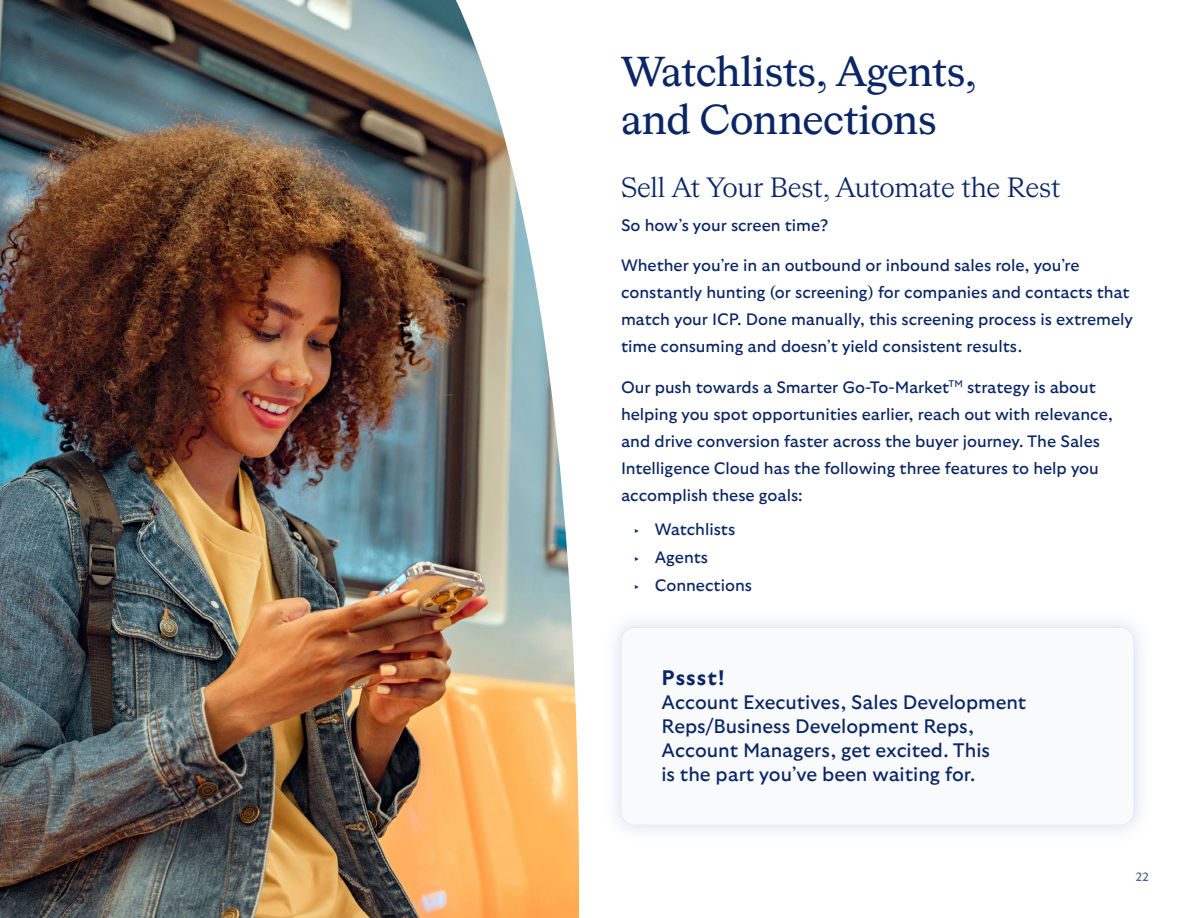
<style>
.page{position:relative;width:1188px;height:918px;background:#fff}
.page>*{position:absolute;margin:0;border:0;box-sizing:border-box;transform-origin:0 0}
.Section_Title{font:500 40.5px/48.6px "HW Cigars";letter-spacing:-.01em;color:#0b2666}
.Subheading{font:27px "HW Cigars";letter-spacing:-.015em;color:#0b2666}
.did_you_know_box{font:700 21px "GT Ultra";letter-spacing:.055em;color:#0b2666}
.did_you_know_box-2{font:19.5px/24px "GT Ultra";color:#0b2666}
.Body_Copy_Style{font:16.5px/27px "GT Ultra";color:#0b2666}
.t1{font:12px "GT Ultra";color:#4f6391}
.s1{font-family:"HW Cigars"}
</style>
<div class="page">
<img style="left:0;top:0;width:580px;height:918px">
<div style="left:602px;top:608px;width:551px;height:236px;background:#f9fafc"></div>
<div style="left:621px;top:627px;width:513px;height:198px;border:1px solid #e3e9f2;border-radius:14px"></div>
<p class="Section_Title" style="left:621px;top:45px;width:357px">Watchlists, Agents, and Connections</p>
<p class="Subheading" style="left:621px;top:169px;width:441px">Sell At Your Best, Automate the Rest</p>
<p class="Body_Copy_Style" style="left:621px;top:212px;width:209px">So how’s your screen time?</p>
<p class="Body_Copy_Style" style="left:621px;top:252px;width:514px">Whether you’re in an outbound or inbound sales role, you’re constantly hunting (or screening) for companies and contacts that match your ICP. Done manually, this screening process is extremely time consuming and doesn’t yield consistent results.</p>
<p class="Body_Copy_Style" style="left:621px;top:374px;width:493px">Our push towards a Smarter Go-To-Market<sup>TM</sup> strategy is about helping you spot opportunities earlier, reach out with relevance, and drive conversion faster across the buyer journey. The Sales Intelligence Cloud has the following three features to help you accomplish these goals:</p>
<p class="Body_Copy_Style" style="left:634px;top:516px;width:102px"><span class="s1">‣</span> Watchlists</p>
<p class="Body_Copy_Style" style="left:634px;top:544px;width:75px"><span class="s1">‣</span> Agents</p>
<p class="Body_Copy_Style" style="left:634px;top:572px;width:119px"><span class="s1">‣</span> Connections</p>
<p class="did_you_know_box" style="left:662px;top:666px;width:65px">Pssst!</p>
<p class="did_you_know_box-2" style="left:662px;top:690px;width:366px">Account Executives, Sales Development Reps/Business Development Reps, Account Managers, get excited. This<br>is the part you’ve been waiting for.</p>
<p class="t1" style="left:1135px;top:870px;width:15px">22</p>
</div>
